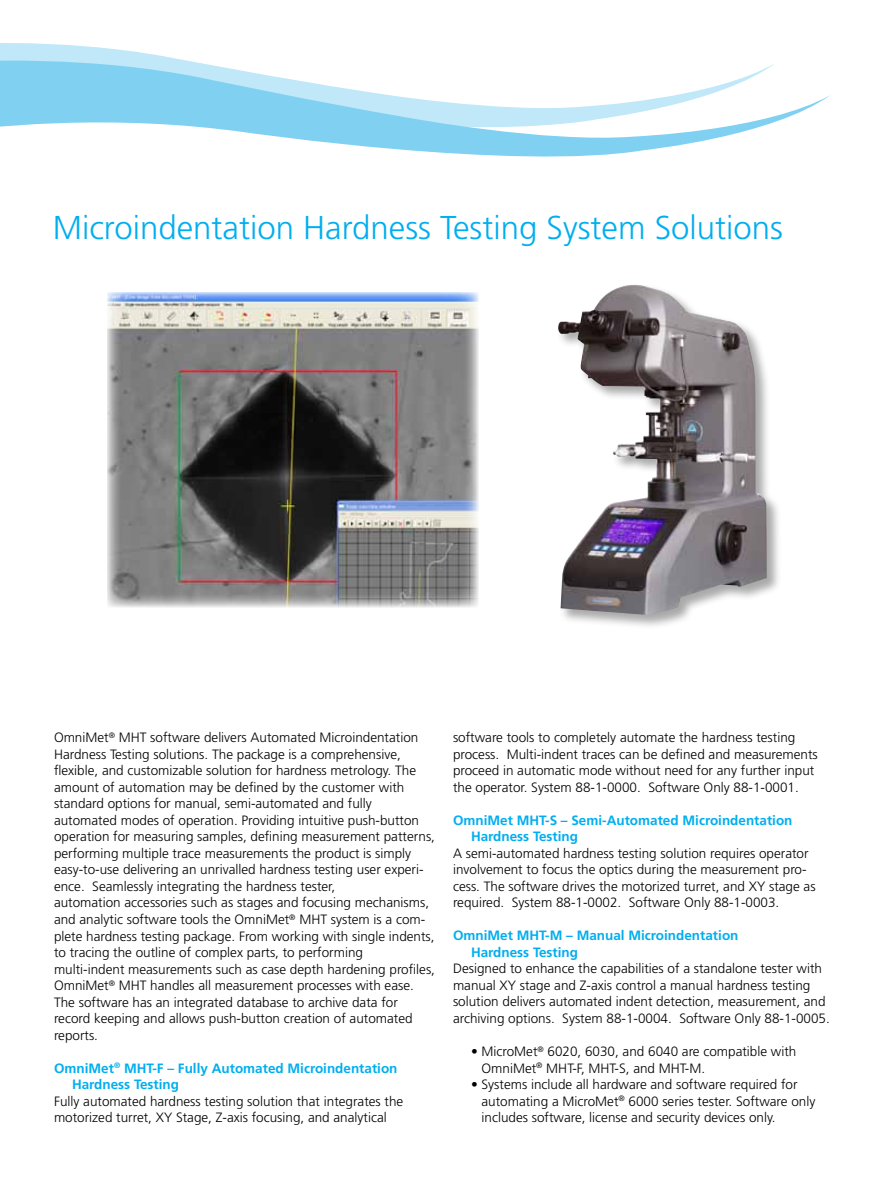
<style>
.page{position:relative;width:893px;height:1191px;background:#fff}
.page>*{position:absolute;margin:0;border:0;box-sizing:border-box;transform-origin:0 0}
.t1{font:300 33px "Frutiger LT Std";color:#00aeef}
.t2{font:300 13.5px/16.5px "Frutiger LT Std";color:#000}
.t3{font:700 13.5px/16.5px "Frutiger LT Std";color:#00aeef}
</style>
<div class="page">
<svg style="left:0;top:43px;width:779px;height:114px"></svg>
<div style="left:557px;top:284px;width:225px;height:345px;background:#000;opacity:.34"></div>
<img style="left:558px;top:284px;width:102px;height:330px">
<img style="left:107px;top:292px;width:372px;height:315px">
<h1 class="t1" style="left:53px;top:208px;width:732px">Microindentation Hardness Testing System Solutions</h1>
<p class="t2" style="left:54px;top:729px;width:382px">OmniMet<sup>®</sup> MHT software delivers Automated Microindentation Hardness Testing solutions. The package is a comprehensive, flexible, and customizable solution for hardness metrology. The amount of automation may be defined by the customer with standard options for manual, semi-automated and fully automated modes of operation. Providing intuitive push-button operation for measuring samples, defining measurement patterns, performing multiple trace measurements the product is simply easy-to-use delivering an unrivalled hardness testing user experi&shy;ence. Seamlessly integrating the hardness tester,<br>automation accessories such as stages and focusing mechanisms, and analytic software tools the OmniMet<sup>®</sup> MHT system is a com&shy;plete hardness testing package. From working with single indents, to tracing the outline of complex parts, to performing multi-indent measurements such as case depth hardening profiles, OmniMet<sup>®</sup> MHT handles all measurement processes with ease.<br>The software has an integrated database to archive data for record keeping and allows push-button creation of automated reports.</p>
<p class="t3" style="left:72px;top:1059px;width:327px;text-indent:-18px">OmniMet<sup>®</sup> MHT-F – Fully Automated Microindentation<br>Hardness Testing</p>
<p class="t2" style="left:54px;top:1092px;width:351px">Fully automated hardness testing solution that integrates the motorized turret, XY Stage, Z-axis focusing, and analytical</p>
<p class="t2" style="left:453px;top:729px;width:366px">software tools to completely automate the hardness testing process. Multi-indent traces can be defined and measurements proceed in automatic mode without need for any further input the operator. System 88-1-0000. Software Only 88-1-0001.</p>
<p class="t3" style="left:471px;top:812px;width:323px;text-indent:-18px">OmniMet MHT-S – Semi-Automated Microindentation<br>Hardness Testing</p>
<p class="t2" style="left:453px;top:845px;width:364px">A semi-automated hardness testing solution requires operator involvement to focus the optics during the measurement pro&shy;cess. The software drives the motorized turret, and XY stage as required. System 88-1-0002. Software Only 88-1-0003.</p>
<p class="t3" style="left:471px;top:927px;width:269px;text-indent:-18px">OmniMet MHT-M – Manual Microindentation<br>Hardness Testing</p>
<p class="t2" style="left:453px;top:960px;width:378px">Designed to enhance the capabilities of a standalone tester with manual XY stage and Z-axis control a manual hardness testing solution delivers automated indent detection, measurement, and archiving options. System 88-1-0004. Software Only 88-1-0005.</p>
<p class="t2" style="left:481px;top:1043px;width:316px;text-indent:-11px">• MicroMet<sup>®</sup> 6020, 6030, and 6040 are compatible with<br>OmniMet<sup>®</sup> MHT-F, MHT-S, and MHT-M.</p>
<p class="t2" style="left:481px;top:1076px;width:335px;text-indent:-11px">• Systems include all hardware and software required for automating a MicroMet<sup>®</sup> 6000 series tester. Software only includes software, license and security devices only.</p>
</div>
